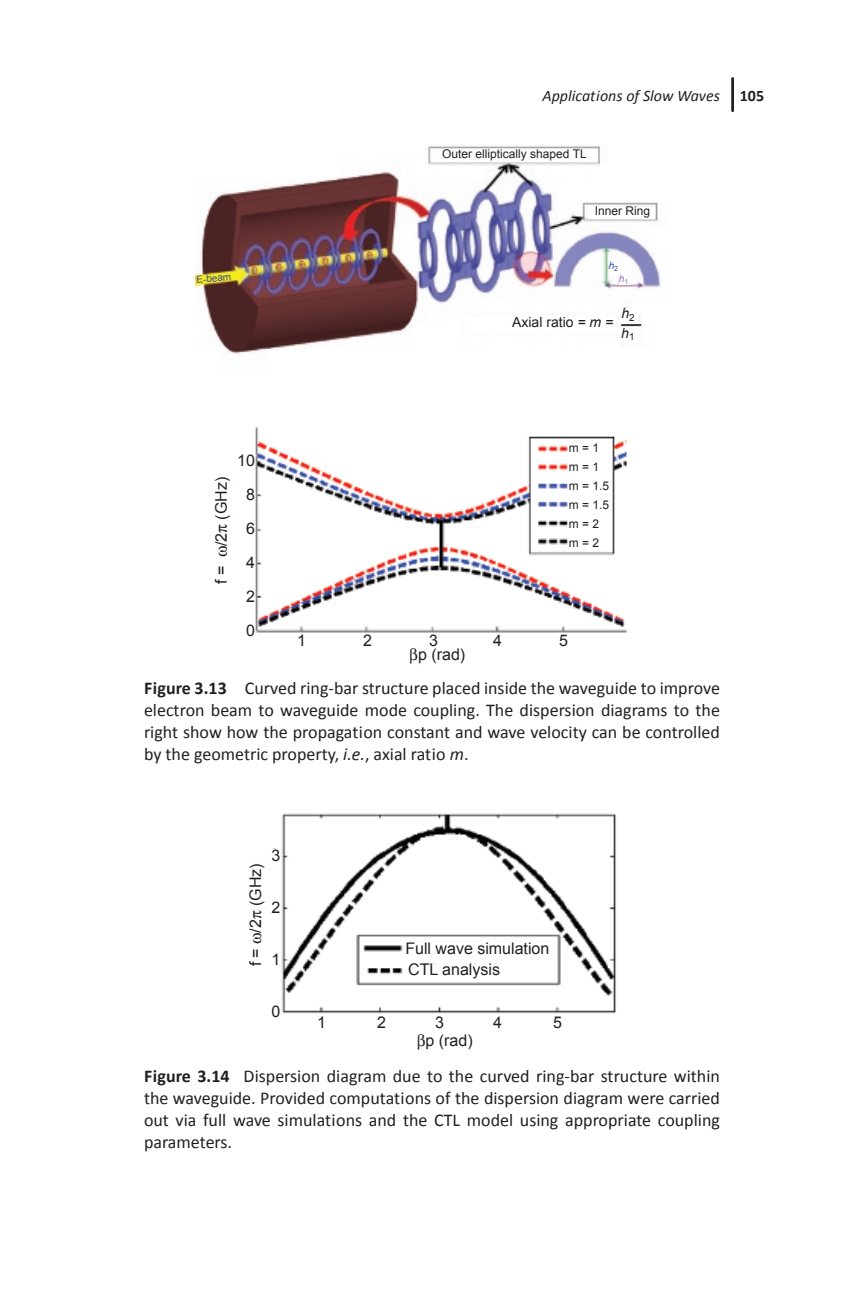
<style>
.page{position:relative;width:864px;height:1296px;background:#fff}
.page>*{position:absolute;margin:0;border:0;box-sizing:border-box;transform-origin:0 0}
.t1{font:18px/22px "Calibri";color:#231f20;text-align:justify}
.t2{font:16px/34px "Arial";color:#231f20;text-align:center}
.t3{font:italic 16px "Calibri";color:#231f20}
.t4{font:700 16px "Calibri";color:#231f20}
.t5{font:14px "Arial";color:#231f20}
.t6{font:italic 14px "Arial";color:#231f20}
.t7{font:12px/19px "Arial";color:#231f20}
.t8{font:10px "Arial";color:#394a9f}
.t9{font:italic 10px "Arial";color:#394a9f}
.t10{font:italic 10px "Arial";color:#946eb0}
.s1{font-style:italic}
.s2{font-weight:700}
</style>
<div class="page">
<svg style="left:731px;top:77px;width:3px;height:35px"></svg>
<img style="left:196px;top:145px;width:465px;height:209px">
<img style="left:233px;top:427px;width:395px;height:206px">
<div style="left:432px;top:149px;width:163px;height:13px;background:#fff"></div>
<div style="left:588px;top:207px;width:67px;height:11px;background:#fff"></div>
<div style="left:621px;top:308px;width:18px;height:15px;background:#fff"></div>
<svg style="left:196px;top:272px;width:41px;height:12px"></svg>
<div style="left:621px;top:327px;width:19px;height:16px;background:#fff"></div>
<div style="left:465px;top:317px;width:151px;height:17px;background:#fff"></div>
<div style="left:609px;top:262px;width:10px;height:10px;background:#fff"></div>
<div style="left:619px;top:274px;width:11px;height:11px;background:#fff"></div>
<hr style="left:621px;top:324px;width:20px;height:2px;background:#231f20">
<div style="left:236px;top:455px;width:19px;height:184px;background:#fff"></div>
<div style="left:569px;top:443px;width:42px;height:107px;background:#fff"></div>
<img style="left:272px;top:813px;width:344px;height:208px">
<div style="left:269px;top:849px;width:11px;height:171px;background:#fff"></div>
<div style="left:405px;top:942px;width:149px;height:16px;background:#fff"></div>
<div style="left:408px;top:964px;width:99px;height:17px;background:#fff"></div>
<div style="left:317px;top:1017px;width:250px;height:15px;background:#fff"></div>
<p class="t8" style="left:196px;top:273px;width:37px;rotate:-6deg">E-beam</p>
<p class="t3" style="left:542px;top:85px;width:179px">Applications of Slow Waves</p>
<p class="t7" style="left:442px;top:145px;width:146px">Outer elliptically shaped TL</p>
<p class="t7" style="left:595px;top:202px;width:57px">Inner Ring</p>
<p class="t9" style="left:609px;top:259px;width:11px">h<sub>2</sub></p>
<p class="t10" style="left:619px;top:272px;width:11px">h<sub>1</sub></p>
<p class="t5" style="left:512px;top:313px;width:103px">Axial ratio <span class="s1">= m =</span></p>
<p class="t6" style="left:621px;top:304px;width:15px">h<sub>2</sub></p>
<p class="t6" style="left:621px;top:324px;width:15px">h<sub>1</sub></p>
<p class="t4" style="left:740px;top:85px;width:26px">105</p>
<p class="t2" style="left:204px;top:584px;width:109px;rotate:-90deg">f = /2 (GHz)</p>
<p class="t2" style="left:237px;top:444px;width:19px">10<br>8<br>6<br>4<br>2<br>0</p>
<p class="t7" style="left:569px;top:438px;width:42px">m = 1 m = 1 m = 1.5 m = 1.5 m = 2 m = 2</p>
<p class="t2" style="left:297px;top:624px;width:10px">1</p>
<p class="t2" style="left:363px;top:624px;width:10px">2</p>
<p class="t2" style="left:429px;top:624px;width:10px">3</p>
<p class="t2" style="left:493px;top:624px;width:10px">4</p>
<p class="t2" style="left:559px;top:624px;width:10px">5</p>
<p class="t2" style="left:418px;top:637px;width:49px">p (rad)</p>
<p class="t1" style="left:144px;top:677px;width:578px"><span class="s2">Figure 3.13</span> Curved ring-bar structure placed inside the waveguide to improve electron beam to waveguide mode coupling. The dispersion diagrams to the right show how the propagation constant and wave velocity can be controlled by the geometric property, <span class="s1">i.e.</span>, axial ratio <span class="s1">m</span>.</p>
<p class="t2" style="left:272px;top:838px;width:10px">3</p>
<p class="t2" style="left:239px;top:966px;width:104px;rotate:-90deg">f = /2 (GHz)</p>
<p class="t2" style="left:272px;top:890px;width:10px">2</p>
<p class="t2" style="left:272px;top:942px;width:10px">1</p>
<p class="t2" style="left:272px;top:994px;width:10px">0</p>
<p class="t2" style="left:405px;top:937px;width:146px;line-height:21.8px;text-align:left">Full wave simulation<br>CTL analysis</p>
<p class="t2" style="left:317px;top:1006px;width:10px">1</p>
<p class="t2" style="left:377px;top:1006px;width:10px">2</p>
<p class="t2" style="left:435px;top:1006px;width:10px">3</p>
<p class="t2" style="left:493px;top:1006px;width:10px">4</p>
<p class="t2" style="left:553px;top:1006px;width:10px">5</p>
<p class="t2" style="left:426px;top:1023px;width:49px">p (rad)</p>
<p class="t1" style="left:144px;top:1065px;width:577px"><span class="s2">Figure 3.14</span> Dispersion diagram due to the curved ring-bar structure within the waveguide. Provided computations of the dispersion diagram were carried out via full wave simulations and the CTL model using appropriate coupling parameters.</p>
</div>
